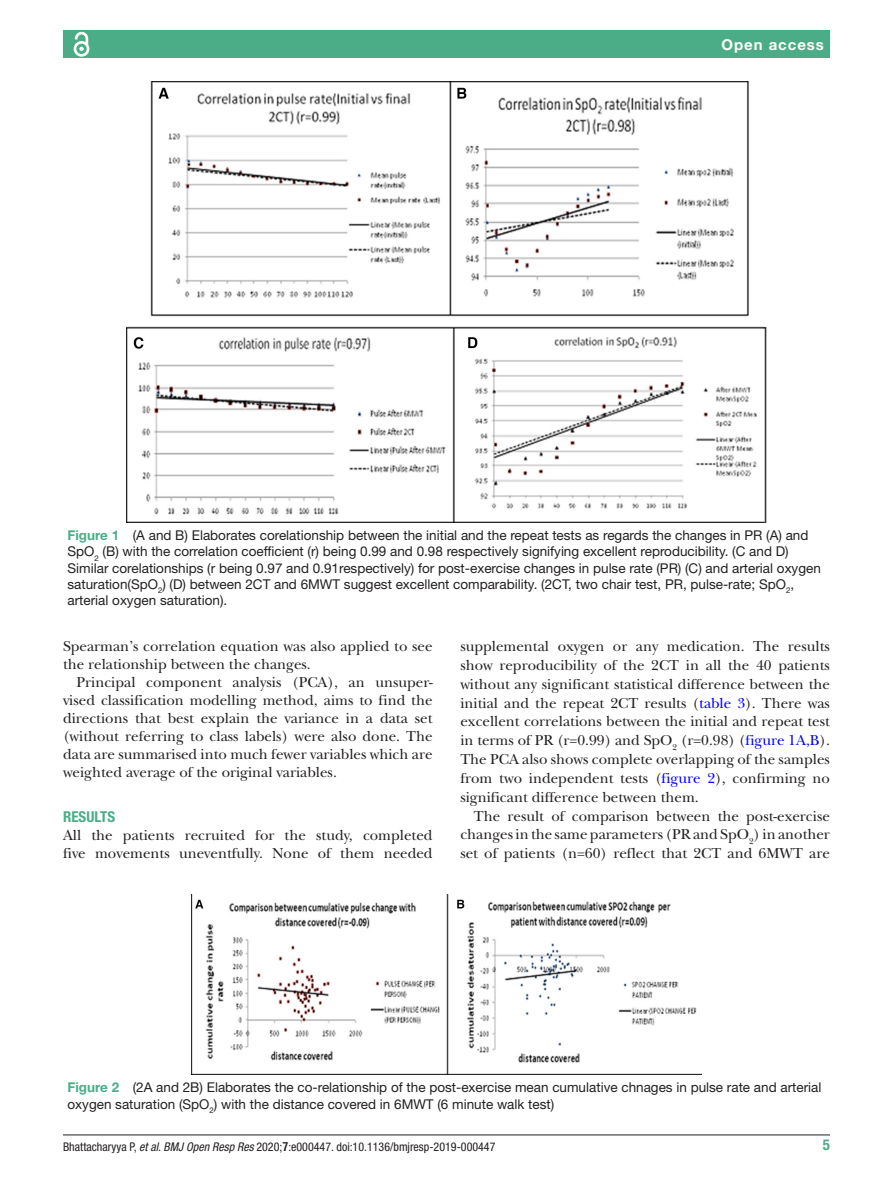
<style>
.page{position:relative;width:893px;height:1191px;background:#fff}
.page>*{position:absolute;margin:0;border:0;box-sizing:border-box;transform-origin:0 0}
.t1{font:15px/18.8px "New Baskerville";color:#231f20;text-align:justify}
.t2{font:700 15px "Helvetica Neue LT Std";letter-spacing:.065em;color:#fff}
.t3{font:700 condensed 15px "Helvetica Neue LT Std";color:#4bad87}
.t4{font:13.5px/16.2px "Helvetica Neue LT Std";color:#231f20}
.t5{font:condensed 12px "Helvetica Neue LT Std";color:#231f20}
.s1{font-weight:700;color:#4bad87}
.s2{color:#00f}
.s3{font-style:italic}
.s4{font-family:"Helvetica";font-weight:700}
</style>
<div class="page">
<hr style="left:63px;top:1134px;width:767px;height:1px;background:#231f20">
<div style="left:63px;top:31px;width:767px;height:27px;background:#4bad87"></div>
<svg style="left:73px;top:31px;width:17px;height:26px"></svg>
<img style="left:126px;top:81px;width:641px;height:441px">
<img style="left:192px;top:894px;width:509px;height:180px">
<p class="t2" style="left:721px;top:35px;width:104px">Open access</p>
<p class="t4" style="left:68px;top:527px;width:755px"><span class="s1">Figure 1</span> (A and B) Elaborates corelationship between the initial and the repeat tests as regards the changes in PR (A) and SpO<sub>2</sub> (B) with the correlation coefficient (r) being 0.99 and 0.98 respectively signifying excellent reproducibility. (C and D)<br>Similar corelationships (r being 0.97 and 0.91respectively) for post-exercise changes in pulse rate (PR) (C) and arterial oxygen saturation(SpO<sub>2</sub>) (D) between 2CT and 6MWT suggest excellent comparability. (2CT, two chair test, PR, pulse-rate; SpO<sub>2</sub>, arterial oxygen saturation).</p>
<p class="t1" style="left:63px;top:637px;width:371px;line-height:18px">Spearman’s correlation equation was also applied to see the relationship between the changes.</p>
<p class="t1" style="left:63px;top:673px;width:371px;line-height:18px;text-indent:14px">Principal component analysis (PCA), an unsuper&shy;vised classification modelling method, aims to find the directions that best explain the variance in a data set (without referring to class labels) were also done. The data are summarised into much fewer variables which are weighted average of the original variables.</p>
<p class="t3" style="left:63px;top:808px;width:54px">RESULTS</p>
<p class="t1" style="left:63px;top:826px;width:371px;line-height:18px">All the patients recruited for the study, completed five movements uneventfully. None of them needed</p>
<p class="t1" style="left:460px;top:637px;width:371px">supplemental oxygen or any medication. The results show reproducibility of the 2CT in all the 40 patients without any significant statistical difference between the initial and the repeat 2CT results (<span class="s2">table 3</span>). There was excellent correlations between the initial and repeat test in terms of PR (r=0.99) and SpO<sub>2</sub> (r=0.98) (<span class="s2">figure 1A,B</span>).<br>The PCA also shows complete overlapping of the samples from two independent tests (<span class="s2">figure 2</span>), confirming no significant difference between them.</p>
<p class="t1" style="left:460px;top:806px;width:371px;text-indent:14px">The result of comparison between the post-exercise changes in the same parameters (PR and SpO<sub>2</sub>) in another set of patients (n=60) reflect that 2CT and 6MWT are</p>
<p class="t4" style="left:68px;top:1079px;width:755px"><span class="s1">Figure 2</span> (2A and 2B) Elaborates the co-relationship of the post-exercise mean cumulative chnages in pulse rate and arterial oxygen saturation (SpO<sub>2</sub>) with the distance covered in 6MWT (6 minute walk test)</p>
<p class="t5" style="left:63px;top:1139px;width:434px">Bhattacharyya P, <span class="s3">et al</span>. <span class="s3">BMJ Open Resp Res</span> 2020;<span class="s4">7</span>:e000447. doi:10.1136/bmjresp-2019-000447</p>
<p class="t3" style="left:823px;top:1135px;width:9px">5</p>
</div>
